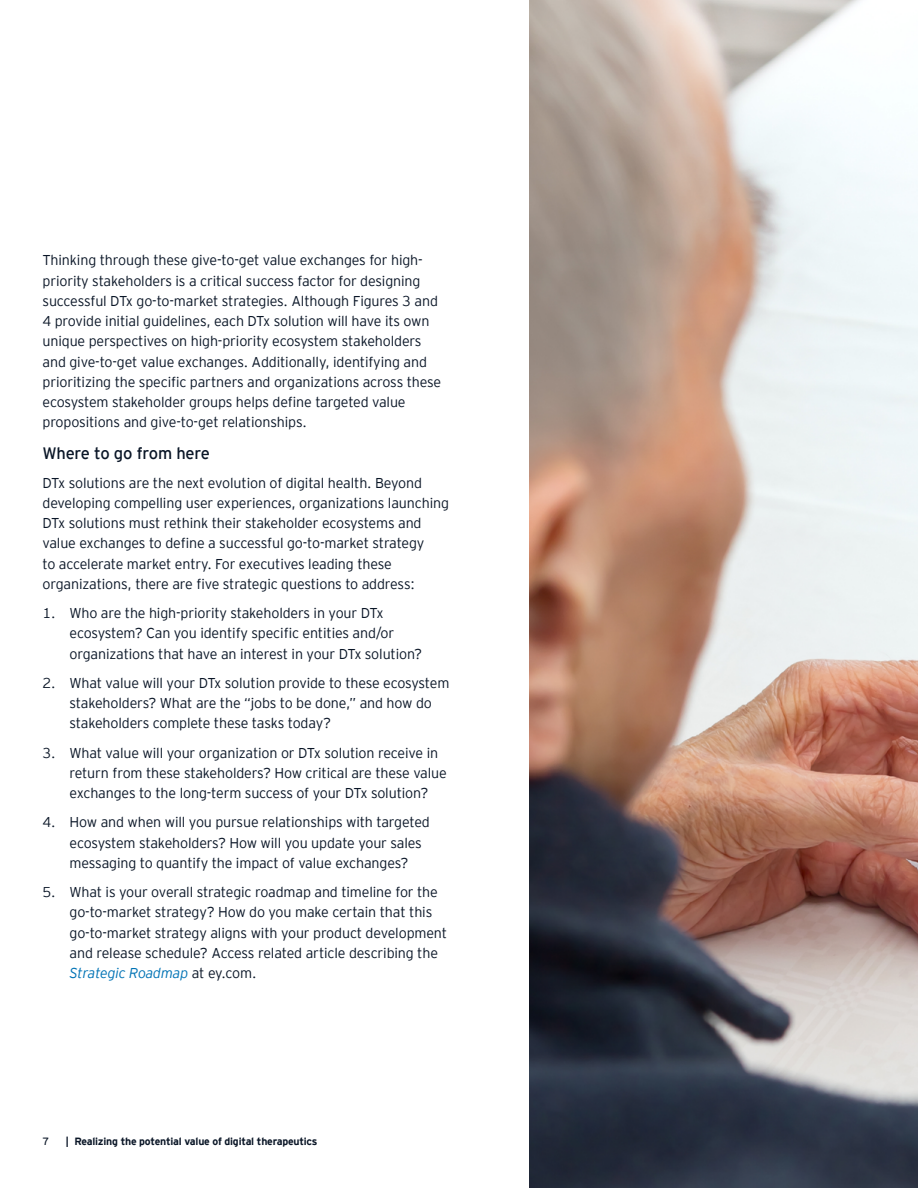
<style>
.page{position:relative;width:918px;height:1188px;background:#fff}
.page>*{position:absolute;margin:0;border:0;box-sizing:border-box;transform-origin:0 0}
.t1{font:16.5px "EY Interstate";letter-spacing:-.01em;color:#0a1627}
.t2{font:300 14.25px/20.2px "EY Interstate";letter-spacing:-.01em;color:#0a1627}
.t3{font:700 10.5px "EY Interstate";letter-spacing:-.02em;color:#0a1627}
.t4{font:10.5px "EY Interstate";color:#0a1627}
.s1{font-style:italic;color:#0073b5}
</style>
<div class="page">
<img style="left:529px;top:0;width:389px;height:1188px">
<p class="t2" style="left:43px;top:249px;width:400px">Thinking through these give-to-get value exchanges for high&shy;priority stakeholders is a critical success factor for designing successful DTx go-to-market strategies. Although Figures 3 and 4 provide initial guidelines, each DTx solution will have its own unique perspectives on high-priority ecosystem stakeholders and give-to-get value exchanges. Additionally, identifying and prioritizing the specific partners and organizations across these ecosystem stakeholder groups helps define targeted value propositions and give-to-get relationships.</p>
<p class="t1" style="left:43px;top:441px;width:169px">Where to go from here</p>
<p class="t2" style="left:43px;top:472px;width:408px">DTx solutions are the next evolution of digital health. Beyond developing compelling user experiences, organizations launching DTx solutions must rethink their stakeholder ecosystems and value exchanges to define a successful go-to-market strategy<br>to accelerate market entry. For executives leading these organizations, there are five strategic questions to address:</p>
<p class="t2" style="left:70px;top:602px;width:354px;text-indent:-27px">1. Who are the high-priority stakeholders in your DTx ecosystem? Can you identify specific entities and/or organizations that have an interest in your DTx solution?</p>
<p class="t2" style="left:70px;top:672px;width:381px;text-indent:-27px">2. What value will your DTx solution provide to these ecosystem stakeholders? What are the “jobs to be done,” and how do stakeholders complete these tasks today?</p>
<p class="t2" style="left:70px;top:742px;width:379px;text-indent:-27px">3. What value will your organization or DTx solution receive in return from these stakeholders? How critical are these value exchanges to the long-term success of your DTx solution?</p>
<p class="t2" style="left:70px;top:811px;width:362px;text-indent:-27px">4. How and when will you pursue relationships with targeted ecosystem stakeholders? How will you update your sales messaging to quantify the impact of value exchanges?</p>
<p class="t2" style="left:70px;top:881px;width:379px;text-indent:-27px">5. What is your overall strategic roadmap and timeline for the go-to-market strategy? How do you make certain that this go‑to‑market strategy aligns with your product development and release schedule? Access related article describing the <span class="s1">Strategic Roadmap</span> at ey.com.</p>
<p class="t4" style="left:43px;top:1133px;width:8px">7</p>
<p class="t3" style="left:66px;top:1133px;width:253px">| Realizing the potential value of digital therapeutics</p>
</div>
